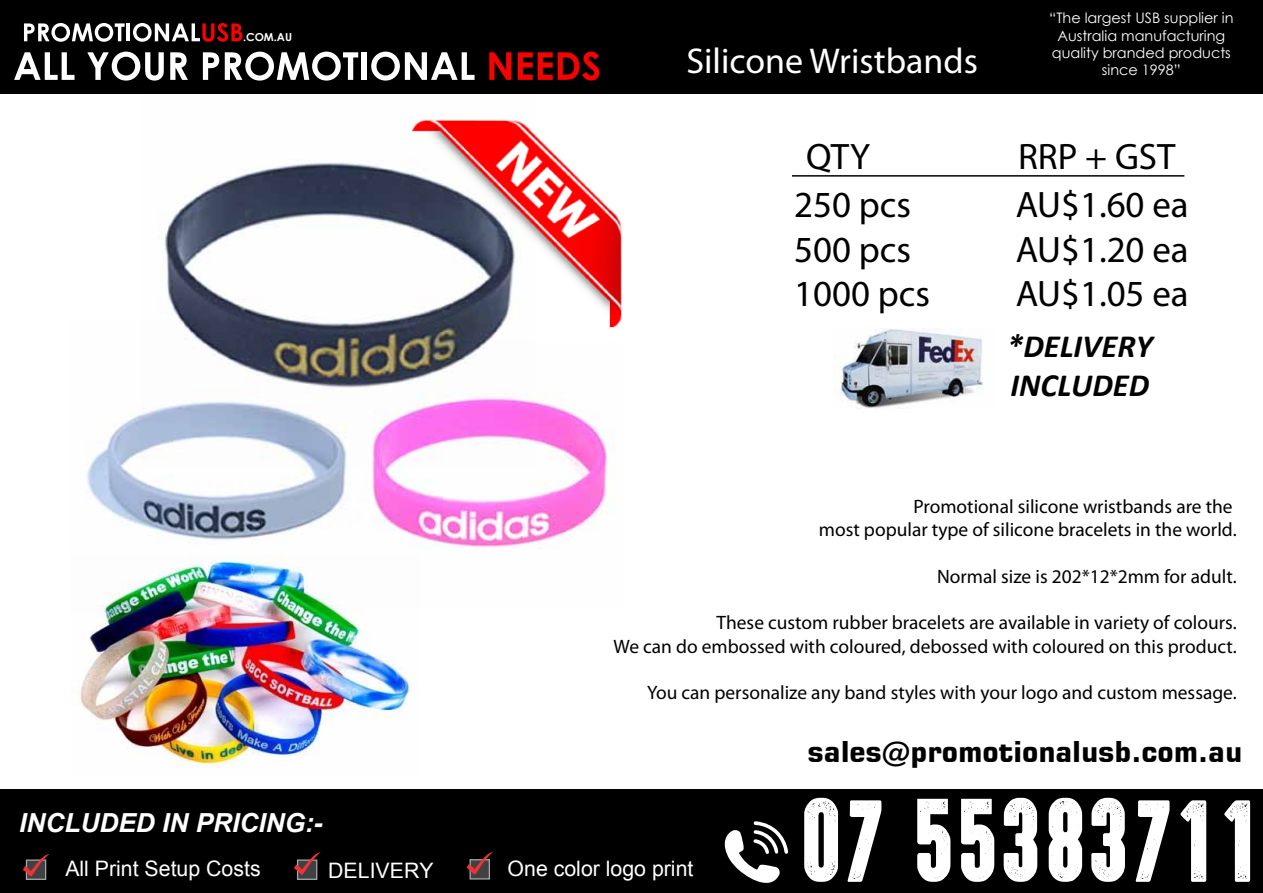
<style>
.page{position:relative;width:1263px;height:893px;background:#fff}
.page>*{position:absolute;margin:0;border:0;box-sizing:border-box;transform-origin:0 0}
.t1{font:101.25px "Dreamwalker";color:#fff}
.t2{font:36.9px "Myriad Pro";color:#000}
.t3{font:36px "Myriad Pro";color:#fff}
.t4{font:italic 700 32.55px/39px "Calibri";color:#000}
.t5{font:700 28.65px "Square 721 BT";color:#000}
.t6{font:italic 700 26.25px "Arial";color:#fff}
.t7{font:21.3px "Arial";color:#fff}
.t8{font:19.35px/23.2px "Myriad Pro";color:#000;text-align:right}
.t9{font:14.4px/17.2px "Century Gothic";color:#fff;text-align:center}
.t10{font:700 10.95px "Century Gothic";color:#fff}
</style>
<div class="page">
<img style="left:534px;top:134px;width:88px;height:194px">
<img style="left:141px;top:93px;width:393px;height:247px">
<img style="left:363px;top:340px;width:253px;height:208px">
<img style="left:86px;top:320px;width:277px;height:220px">
<img style="left:71px;top:555px;width:342px;height:213px">
<div style="left:0;top:790px;width:1263px;height:103px;background:#000"></div>
<div style="left:469px;top:859px;width:21px;height:20px;background:#414042;border:1px solid #a7a9ac"></div>
<svg style="left:466px;top:852px;width:27px;height:24px"></svg>
<svg style="left:725px;top:821px;width:63px;height:62px"></svg>
<div style="left:297px;top:859px;width:20px;height:21px;background:#414042;border:1px solid #a7a9ac"></div>
<svg style="left:294px;top:852px;width:26px;height:24px"></svg>
<svg style="left:26px;top:878px;width:20px;height:2px"></svg>
<svg style="left:23px;top:854px;width:26px;height:24px"></svg>
<img style="left:833px;top:328px;width:150px;height:81px">
<div style="left:0;top:0;width:1263px;height:93px;background:#000"></div>
<svg style="left:14px;top:52px;width:61px;height:28px"></svg>
<svg style="left:87px;top:52px;width:77px;height:29px"></svg>
<svg style="left:170px;top:52px;width:18px;height:28px"></svg>
<svg style="left:203px;top:52px;width:16px;height:28px"></svg>
<svg style="left:225px;top:52px;width:133px;height:29px"></svg>
<div style="left:361px;top:52px;width:6px;height:28px;background:#fff"></div>
<svg style="left:371px;top:52px;width:103px;height:29px"></svg>
<svg style="left:489px;top:52px;width:22px;height:28px"></svg>
<svg style="left:518px;top:52px;width:81px;height:29px"></svg>
<svg style="left:24px;top:23px;width:101px;height:19px"></svg>
<hr style="left:127px;top:23px;width:3px;height:18px;background:#fff">
<svg style="left:133px;top:23px;width:110px;height:19px"></svg>
<hr style="left:792px;top:175px;width:392px;height:2px;background:#000">
<p class="t10" style="left:243px;top:29px;width:51px">.COM.AU</p>
<h3 class="t3" style="left:686px;top:38px;width:293px">Silicone Wristbands</h3>
<p class="t9" style="left:1049px;top:9px;width:186px">“The largest USB supplier in<br>Australia manufacturing quality branded products</p>
<p class="t9" style="left:1102px;top:61px;width:80px">since 1998”</p>
<h2 class="t2" style="left:806px;top:134px;width:65px">QTY</h2>
<h2 class="t2" style="left:1018px;top:134px;width:159px">RRP + GST</h2>
<h2 class="t2" style="left:794px;top:182px;width:118px">250 pcs</h2>
<h2 class="t2" style="left:1016px;top:182px;width:174px">AU$1.60 ea</h2>
<h2 class="t2" style="left:794px;top:226px;width:118px">500 pcs</h2>
<h2 class="t2" style="left:1016px;top:226px;width:174px">AU$1.20 ea</h2>
<h2 class="t2" style="left:794px;top:271px;width:137px">1000 pcs</h2>
<h2 class="t2" style="left:1016px;top:271px;width:174px">AU$1.05 ea</h2>
<h3 class="t4" style="left:1007px;top:327px;width:147px">*DELIVERY<br>INCLUDED</h3>
<p class="t8" style="left:819px;top:494px;width:419px">Promotional silicone wristbands are the<br>most popular type of silicone bracelets in the world.</p>
<p class="t8" style="left:937px;top:564px;width:301px">Normal size is 202*12*2mm for adult.</p>
<p class="t8" style="left:614px;top:611px;width:625px">These custom rubber bracelets are available in variety of colours.<br>We can do embossed with coloured, debossed with coloured on this product.</p>
<p class="t8" style="left:647px;top:681px;width:591px">You can personalize any band styles with your logo and custom message.</p>
<h3 class="t6" style="left:19px;top:805px;width:305px">INCLUDED IN PRICING:-</h3>
<p class="t7" style="left:65px;top:855px;width:197px">All Print Setup Costs</p>
<p class="t7" style="left:328px;top:857px;width:107px">DELIVERY</p>
<p class="t7" style="left:508px;top:854px;width:187px">One color logo print</p>
<h3 class="t5" style="left:808px;top:735px;width:436px">sales@promotionalusb.com.au</h3>
<h1 class="t1" style="left:798px;top:786px;width:465px">07 55383711</h1>
</div>
